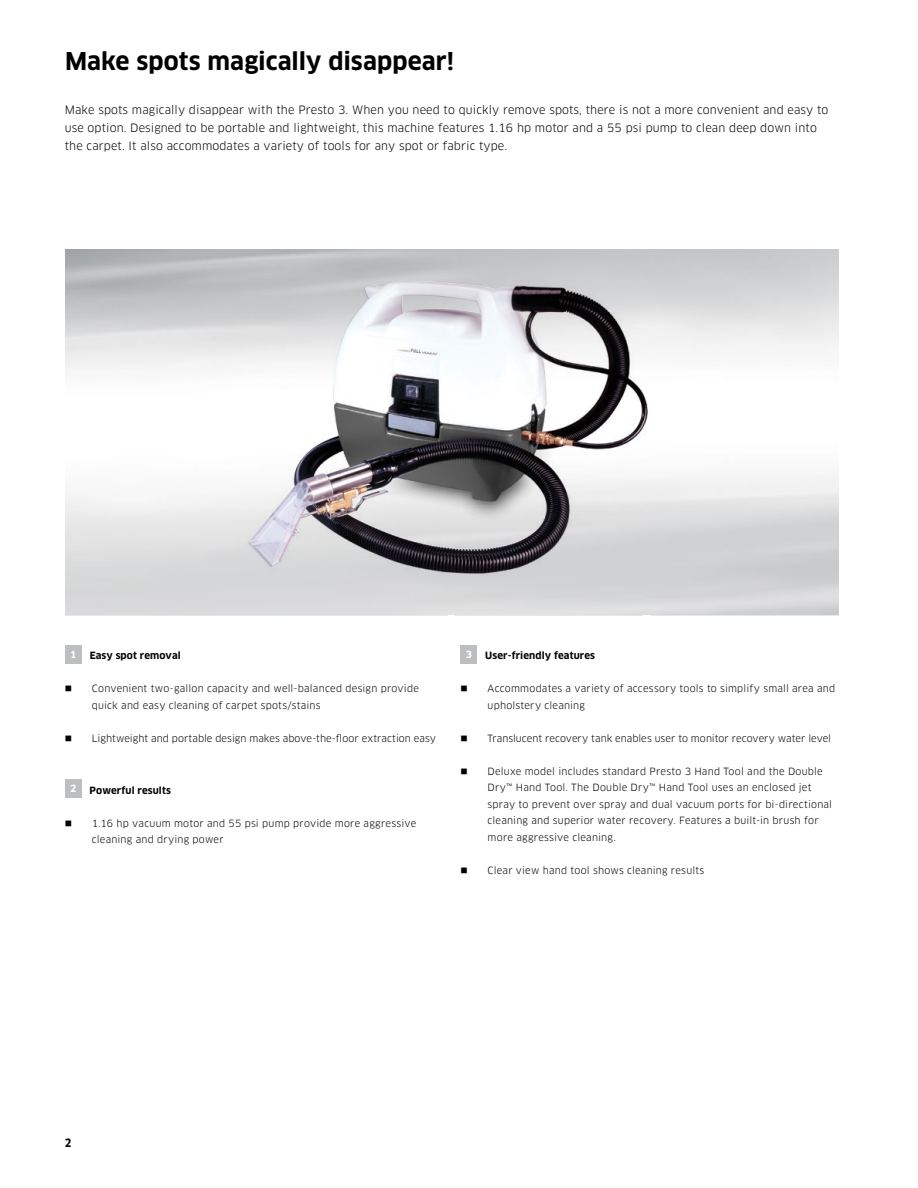
<style>
.page{position:relative;width:918px;height:1188px;background:#fff}
.page>*{position:absolute;margin:0;border:0;box-sizing:border-box;transform-origin:0 0}
.t1{font:700 24px "Clan Pro";color:#000}
.Table_content_Acc_le{font:11.25px/18px "Clan Pro";letter-spacing:.01em;color:#000}
.t2{font:700 11.25px "Clan Pro Narr";color:#000}
.t3{font:9.75px/16.5px "Clan Pro";letter-spacing:.02em;color:#000}
.t4{font:9.75px "Clan Pro";color:#000}
.Table_content_Acc_le-2{font:700 9.75px "Clan Pro";letter-spacing:.01em;color:#000}
.t5{font:700 9.75px "Clan Pro";color:#fff}
</style>
<div class="page">
<div style="left:65px;top:645px;width:16px;height:19px;background:#bcbec0"></div>
<div style="left:65px;top:779px;width:16px;height:19px;background:#bcbec0"></div>
<div style="left:461px;top:645px;width:16px;height:19px;background:#bcbec0"></div>
<img style="left:249px;top:281px;width:398px;height:292px">
<div style="left:846px;top:117px;width:36px;height:36px;border:2px solid #000;border-radius:50%"></div>
<div style="left:846px;top:576px;width:36px;height:36px;border:2px solid #000;border-radius:50%"></div>
<div style="left:846px;top:1035px;width:36px;height:36px;border:2px solid #000;border-radius:50%"></div>
<div style="left:850px;top:121px;width:28px;height:28px;border:2px solid #000;border-radius:50%"></div>
<div style="left:850px;top:580px;width:28px;height:29px;border:2px solid #000;border-radius:50%"></div>
<div style="left:850px;top:1039px;width:28px;height:29px;border:2px solid #000;border-radius:50%"></div>
<p class="t1" style="left:65px;top:47px;width:391px">Make spots magically disappear!</p>
<p class="Table_content_Acc_le" style="left:65px;top:101px;width:765px">Make spots magically disappear with the Presto 3. When you need to quickly remove spots, there is not a more convenient and easy to use option. Designed to be portable and lightweight, this machine features 1.16 hp motor and a 55 psi pump to clean deep down into the carpet. It also accommodates a variety of tools for any spot or fabric type.</p>
<p class="t5" style="left:70px;top:649px;width:8px">1</p>
<p class="Table_content_Acc_le-2" style="left:90px;top:650px;width:93px">Easy spot removal</p>
<p class="t3" style="left:92px;top:681px;width:329px;text-indent:-27px">■ Convenient two-gallon capacity and well-balanced design provide quick and easy cleaning of carpet spots/stains</p>
<p class="t3" style="left:65px;top:730px;width:373px">■ Lightweight and portable design makes above-the-floor extraction easy</p>
<p class="t5" style="left:70px;top:783px;width:8px">2</p>
<p class="Table_content_Acc_le-2" style="left:90px;top:784px;width:83px">Powerful results</p>
<p class="t3" style="left:92px;top:815px;width:326px;text-indent:-27px">■ 1.16 hp vacuum motor and 55 psi pump provide more aggressive cleaning and drying power</p>
<p class="t5" style="left:466px;top:649px;width:8px">3</p>
<p class="Table_content_Acc_le-2" style="left:485px;top:650px;width:111px">User-friendly features</p>
<p class="t3" style="left:488px;top:681px;width:349px;text-indent:-27px">■ Accommodates a variety of accessory tools to simplify small area and upholstery cleaning</p>
<p class="t4" style="left:461px;top:733px;width:372px">■ Translucent recovery tank enables user to monitor recovery water level</p>
<p class="t3" style="left:488px;top:763px;width:346px;text-indent:-27px">■ Deluxe model includes standard Presto 3 Hand Tool and the Double Dry™ Hand Tool. The Double Dry™ Hand Tool uses an enclosed jet spray to prevent over spray and dual vacuum ports for bi-directional cleaning and superior water recovery. Features a built-in brush for more aggressive cleaning.</p>
<p class="t3" style="left:461px;top:862px;width:245px">■ Clear view hand tool shows cleaning results</p>
<p class="t2" style="left:65px;top:1137px;width:8px">2</p>
</div>
